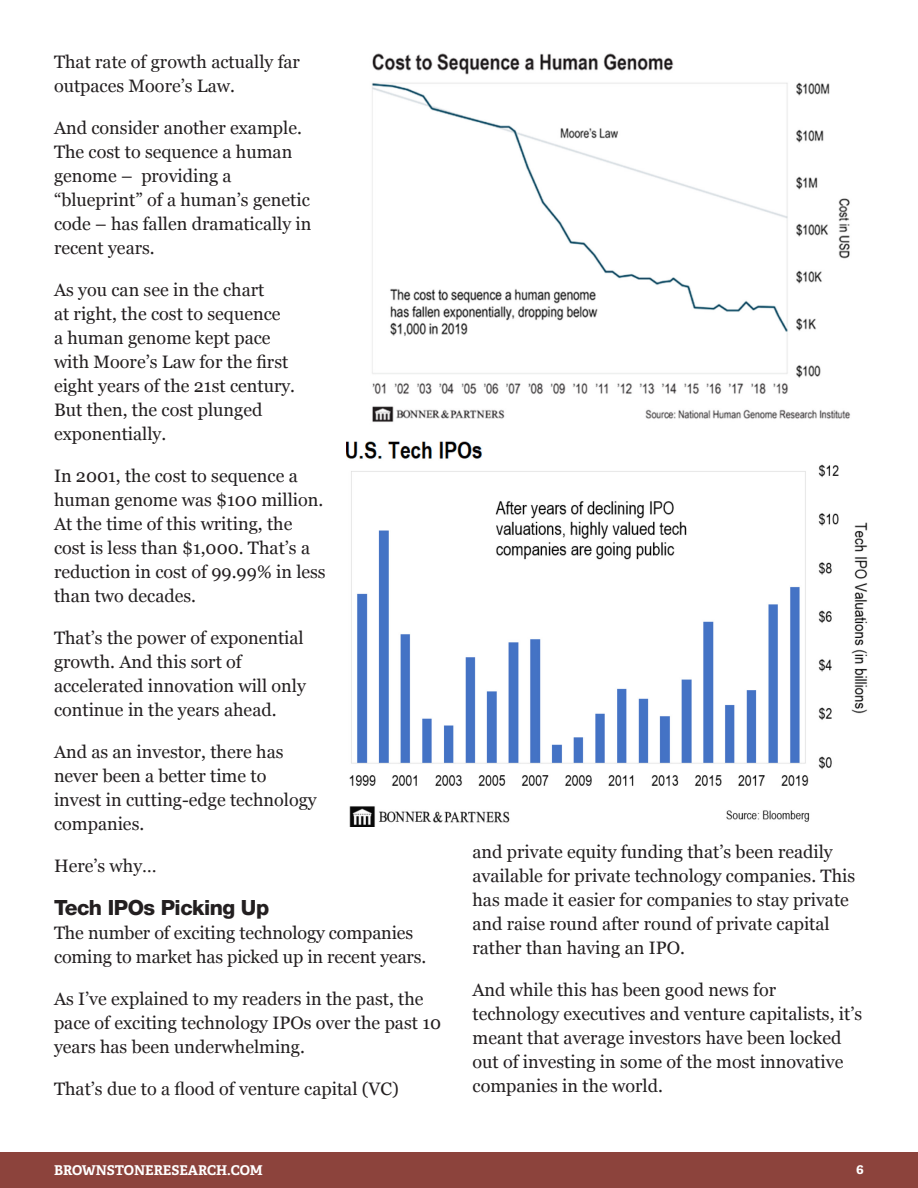
<style>
.page{position:relative;width:918px;height:1188px;background:#fff}
.page>*{position:absolute;margin:0;border:0;box-sizing:border-box;transform-origin:0 0}
.Subhead{font:800 21px "Helvetica Neue LT Std";letter-spacing:-.025em;color:#231f20}
.Text{font:18px/24px "Georgia";color:#231f20}
.t1{font:700 13.5px "Adelle PE";color:#fff}
</style>
<div class="page">
<div style="left:0;top:1152px;width:918px;height:36px;background:#8c433c"></div>
<img style="left:346px;top:441px;width:522px;height:385px">
<img style="left:372px;top:53px;width:479px;height:369px">
<p class="Text" style="left:54px;top:49px;width:248px">That rate of growth actually far outpaces Moore’s Law.</p>
<p class="Text" style="left:54px;top:115px;width:259px">And consider another example.<br>The cost to sequence a human genome – providing a “blueprint” of a human’s genetic code – has fallen dramatically in recent years.</p>
<p class="Text" style="left:54px;top:277px;width:243px">As you can see in the chart<br>at right, the cost to sequence<br>a human genome kept pace with Moore’s Law for the first eight years of the 21st century.<br>But then, the cost plunged exponentially.</p>
<p class="Text" style="left:54px;top:463px;width:273px">In 2001, the cost to sequence a human genome was $100 million.<br>At the time of this writing, the cost is less than $1,000. That’s a reduction in cost of 99.99% in less than two decades.</p>
<p class="Text" style="left:54px;top:625px;width:253px">That’s the power of exponential growth. And this sort of accelerated innovation will only continue in the years ahead.</p>
<p class="Text" style="left:54px;top:739px;width:264px">And as an investor, there has never been a better time to invest in cutting-edge technology companies.</p>
<p class="Text" style="left:54px;top:853px;width:104px">Here’s why…</p>
<p class="Subhead" style="left:54px;top:895px;width:217px">Tech IPOs Picking Up</p>
<p class="Text" style="left:54px;top:920px;width:374px">The number of exciting technology companies coming to market has picked up in recent years.</p>
<p class="Text" style="left:54px;top:986px;width:389px">As I’ve explained to my readers in the past, the pace of exciting technology IPOs over the past 10 years has been underwhelming.</p>
<p class="Text" style="left:54px;top:1076px;width:346px">That’s due to a flood of venture capital (VC)</p>
<p class="Text" style="left:472px;top:839px;width:384px">and private equity funding that’s been readily available for private technology companies. This has made it easier for companies to stay private and raise round after round of private capital rather than having an IPO.</p>
<p class="Text" style="left:472px;top:977px;width:391px">And while this has been good news for technology executives and venture capitalists, it’s meant that average investors have been locked out of investing in some of the most innovative companies in the world.</p>
<p class="t1" style="left:54px;top:1161px;width:210px">BROWNSTONERESEARCH.COM</p>
<p class="t1" style="left:856px;top:1159px;width:9px">6</p>
</div>
